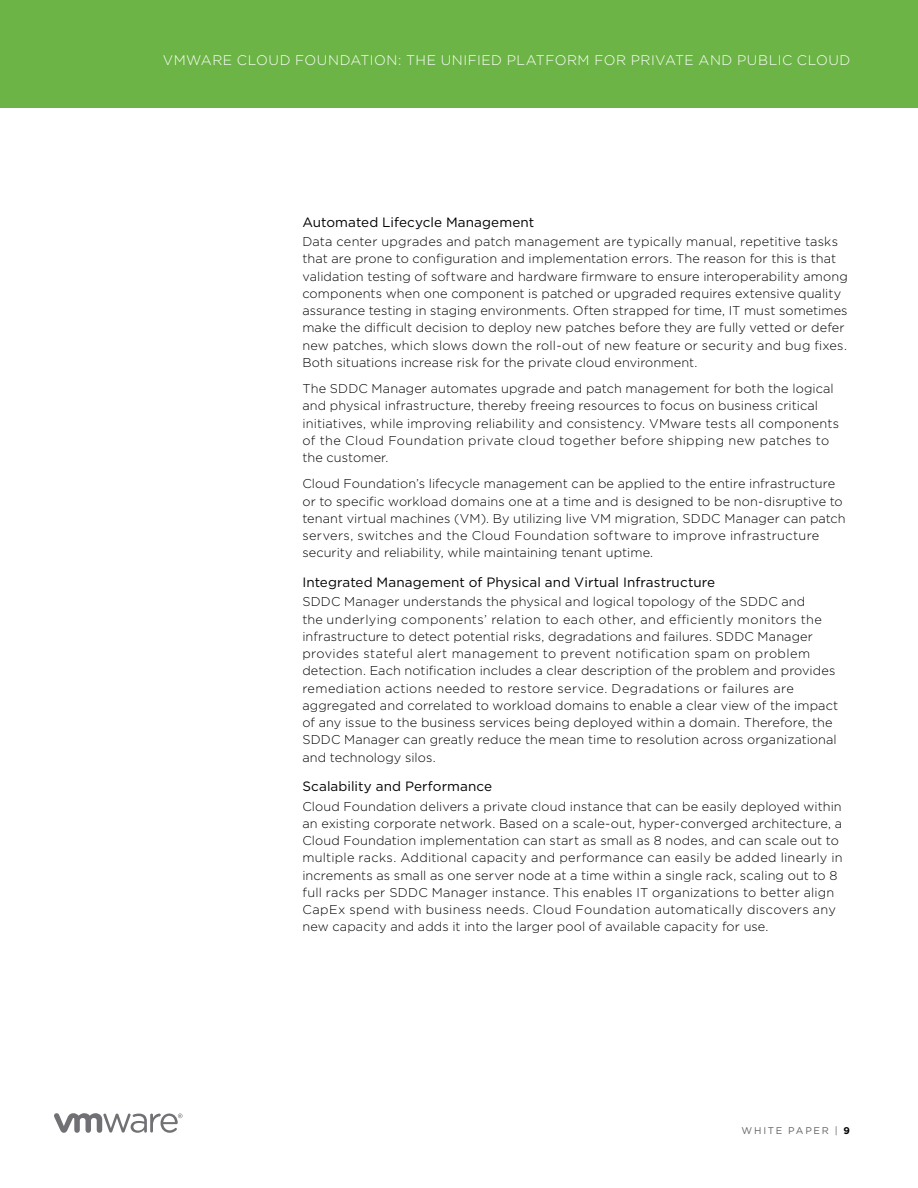
<style>
.page{position:relative;width:918px;height:1188px;background:#fff}
.page>*{position:absolute;margin:0;border:0;box-sizing:border-box;transform-origin:0 0}
.t1{font:300 13.8px "Gotham";letter-spacing:.035em;color:#fff}
.t2{font:13.5px "Gotham";letter-spacing:.005em;color:#000}
.t3{font:300 12.75px/17.2px "Gotham";letter-spacing:.01em;color:#000}
.t4{font:9.75px "Gotham";letter-spacing:.175em;color:#636165}
.s1{font-weight:700;color:#000}
</style>
<div class="page">
<div style="left:0;top:0;width:918px;height:108px;background:#6cb445"></div>
<svg style="left:54px;top:1113px;width:129px;height:20px"></svg>
<p class="t1" style="left:163px;top:51px;width:689px">VMWARE CLOUD FOUNDATION: THE UNIFIED PLATFORM FOR PRIVATE AND PUBLIC CLOUD</p>
<p class="t2" style="left:302px;top:213px;width:233px">Automated Lifecycle Management</p>
<p class="t3" style="left:302px;top:233px;width:547px">Data center upgrades and patch management are typically manual, repetitive tasks that are prone to configuration and implementation errors. The reason for this is that validation testing of software and hardware firmware to ensure interoperability among components when one component is patched or upgraded requires extensive quality assurance testing in staging environments. Often strapped for time, IT must sometimes make the difficult decision to deploy new patches before they are fully vetted or defer new patches, which slows down the roll-out of new feature or security and bug fixes.<br>Both situations increase risk for the private cloud environment.</p>
<p class="t3" style="left:302px;top:380px;width:538px">The SDDC Manager automates upgrade and patch management for both the logical and physical infrastructure, thereby freeing resources to focus on business critical initiatives, while improving reliability and consistency. VMware tests all components of the Cloud Foundation private cloud together before shipping new patches to the customer.</p>
<p class="t3" style="left:302px;top:475px;width:545px">Cloud Foundation’s lifecycle management can be applied to the entire infrastructure or to specific workload domains one at a time and is designed to be non-disruptive to tenant virtual machines (VM). By utilizing live VM migration, SDDC Manager can patch servers, switches and the Cloud Foundation software to improve infrastructure security and reliability, while maintaining tenant uptime.</p>
<p class="t2" style="left:302px;top:574px;width:414px">Integrated Management of Physical and Virtual Infrastructure</p>
<p class="t3" style="left:302px;top:593px;width:537px">SDDC Manager understands the physical and logical topology of the SDDC and<br>the underlying components’ relation to each other, and efficiently monitors the infrastructure to detect potential risks, degradations and failures. SDDC Manager provides stateful alert management to prevent notification spam on problem detection. Each notification includes a clear description of the problem and provides remediation actions needed to restore service. Degradations or failures are aggregated and correlated to workload domains to enable a clear view of the impact of any issue to the business services being deployed within a domain. Therefore, the SDDC Manager can greatly reduce the mean time to resolution across organizational and technology silos.</p>
<p class="t2" style="left:302px;top:778px;width:191px">Scalability and Performance</p>
<p class="t3" style="left:302px;top:797px;width:542px">Cloud Foundation delivers a private cloud instance that can be easily deployed within an existing corporate network. Based on a scale-out, hyper-converged architecture, a Cloud Foundation implementation can start as small as 8 nodes, and can scale out to multiple racks. Additional capacity and performance can easily be added linearly in increments as small as one server node at a time within a single rack, scaling out to 8 full racks per SDDC Manager instance. This enables IT organizations to better align CapEx spend with business needs. Cloud Foundation automatically discovers any new capacity and adds it into the larger pool of available capacity for use.</p>
<p class="t4" style="left:742px;top:1125px;width:110px">WHITE PAPER | <span class="s1">9</span></p>
</div>
